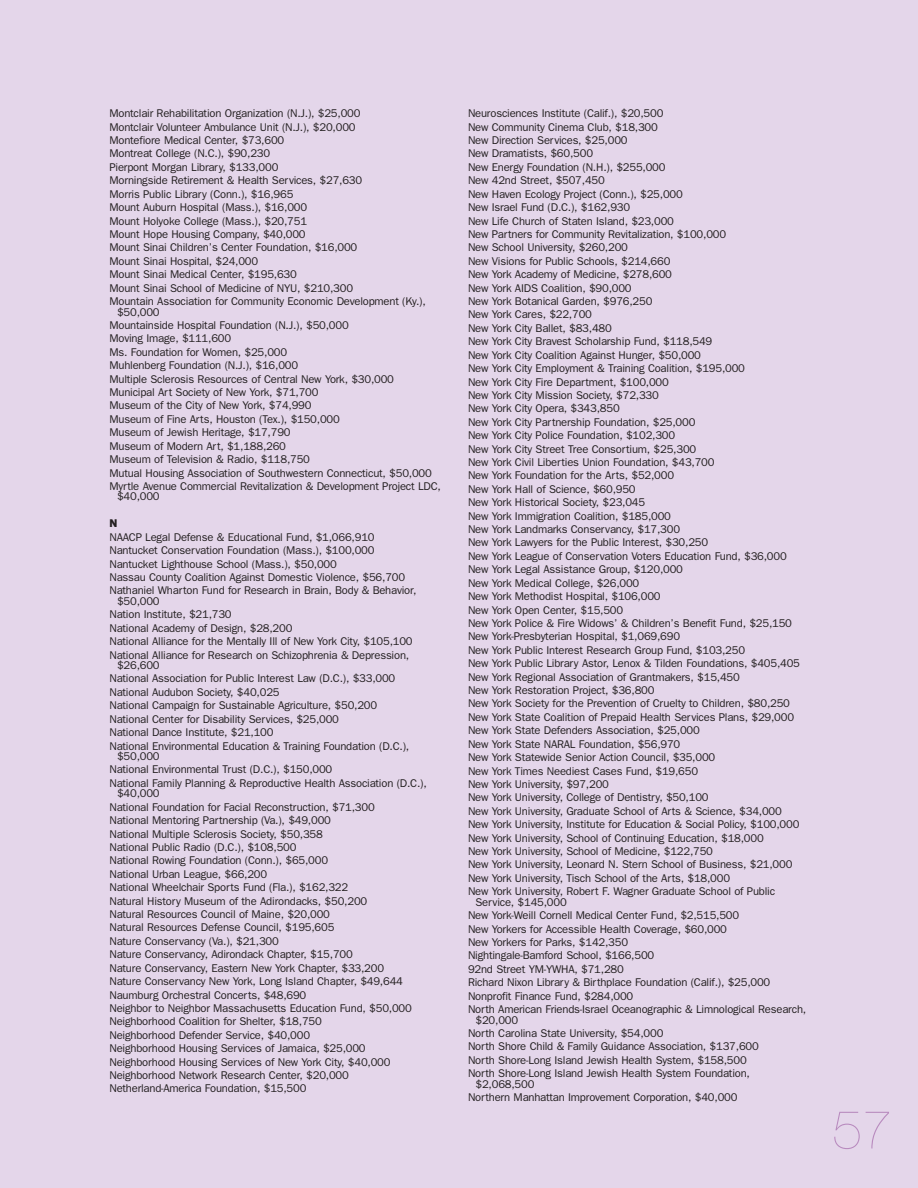
<style>
.page{position:relative;width:918px;height:1188px;background:#e4d6ea}
.page>*{position:absolute;margin:0;border:0;box-sizing:border-box;transform-origin:0 0}
.t1{font:200 54px "Helvetica Neue";color:#b88abe}
.t2{font:11.25px/13.4px "Franklin Gothic";letter-spacing:-.02em;color:#231f20}
.t3{font:800 11.25px "Franklin Gothic";color:#231f20}
</style>
<div class="page">
<p class="t2" style="left:110px;top:108px;width:318px">Montclair Rehabilitation Organization (N.J.), $25,000<br>Montclair Volunteer Ambulance Unit (N.J.), $20,000<br>Montefiore Medical Center, $73,600<br>Montreat College (N.C.), $90,230<br>Pierpont Morgan Library, $133,000<br>Morningside Retirement &amp; Health Services, $27,630<br>Morris Public Library (Conn.), $16,965<br>Mount Auburn Hospital (Mass.), $16,000<br>Mount Holyoke College (Mass.), $20,751<br>Mount Hope Housing Company, $40,000<br>Mount Sinai Children’s Center Foundation, $16,000<br>Mount Sinai Hospital, $24,000<br>Mount Sinai Medical Center, $195,630<br>Mount Sinai School of Medicine of NYU, $210,300<br>Mountain Association for Community Economic Development (Ky.),</p>
<p class="t2" style="left:110px;top:306px;width:333px;text-indent:8px">$50,000<br>Mountainside Hospital Foundation (N.J.), $50,000<br>Moving Image, $111,600<br>Ms. Foundation for Women, $25,000<br>Muhlenberg Foundation (N.J.), $16,000<br>Multiple Sclerosis Resources of Central New York, $30,000<br>Municipal Art Society of New York, $71,700<br>Museum of the City of New York, $74,990<br>Museum of Fine Arts, Houston (Tex.), $150,000<br>Museum of Jewish Heritage, $17,790<br>Museum of Modern Art, $1,188,260<br>Museum of Television &amp; Radio, $118,750<br>Mutual Housing Association of Southwestern Connecticut, $50,000<br>Myrtle Avenue Commercial Revitalization &amp; Development Project LDC,</p>
<p class="t2" style="left:117px;top:491px;width:44px">$40,000</p>
<p class="t3" style="left:110px;top:520px;width:9px">N</p>
<p class="t2" style="left:110px;top:531px;width:308px">NAACP Legal Defense &amp; Educational Fund, $1,066,910<br>Nantucket Conservation Foundation (Mass.), $100,000<br>Nantucket Lighthouse School (Mass.), $50,000<br>Nassau County Coalition Against Domestic Violence, $56,700<br>Nathaniel Wharton Fund for Research in Brain, Body &amp; Behavior,</p>
<p class="t2" style="left:110px;top:595px;width:305px;text-indent:8px">$50,000<br>Nation Institute, $21,730<br>National Academy of Design, $28,200<br>National Alliance for the Mentally Ill of New York City, $105,100<br>National Alliance for Research on Schizophrenia &amp; Depression,</p>
<p class="t2" style="left:110px;top:659px;width:301px;text-indent:8px">$26,600<br>National Association for Public Interest Law (D.C.), $33,000<br>National Audubon Society, $40,025<br>National Campaign for Sustainable Agriculture, $50,200<br>National Center for Disability Services, $25,000<br>National Dance Institute, $21,100<br>National Environmental Education &amp; Training Foundation (D.C.),</p>
<p class="t2" style="left:110px;top:750px;width:319px;text-indent:8px">$50,000<br>National Environmental Trust (D.C.), $150,000<br>National Family Planning &amp; Reproductive Health Association (D.C.),</p>
<p class="t2" style="left:110px;top:788px;width:304px;text-indent:8px">$40,000<br>National Foundation for Facial Reconstruction, $71,300<br>National Mentoring Partnership (Va.), $49,000<br>National Multiple Sclerosis Society, $50,358<br>National Public Radio (D.C.), $108,500<br>National Rowing Foundation (Conn.), $65,000<br>National Urban League, $66,200<br>National Wheelchair Sports Fund (Fla.), $162,322<br>Natural History Museum of the Adirondacks, $50,200<br>Natural Resources Council of Maine, $20,000<br>Natural Resources Defense Council, $195,605<br>Nature Conservancy (Va.), $21,300<br>Nature Conservancy, Adirondack Chapter, $15,700<br>Nature Conservancy, Eastern New York Chapter, $33,200<br>Nature Conservancy New York, Long Island Chapter, $49,644<br>Naumburg Orchestral Concerts, $48,690<br>Neighbor to Neighbor Massachusetts Education Fund, $50,000<br>Neighborhood Coalition for Shelter, $18,750<br>Neighborhood Defender Service, $40,000<br>Neighborhood Housing Services of Jamaica, $25,000<br>Neighborhood Housing Services of New York City, $40,000<br>Neighborhood Network Research Center, $20,000<br>Netherland-America Foundation, $15,500</p>
<p class="t2" style="left:468px;top:108px;width:334px">Neurosciences Institute (Calif.), $20,500<br>New Community Cinema Club, $18,300<br>New Direction Services, $25,000<br>New Dramatists, $60,500<br>New Energy Foundation (N.H.), $255,000<br>New 42nd Street, $507,450<br>New Haven Ecology Project (Conn.), $25,000<br>New Israel Fund (D.C.), $162,930<br>New Life Church of Staten Island, $23,000<br>New Partners for Community Revitalization, $100,000<br>New School University, $260,200<br>New Visions for Public Schools, $214,660<br>New York Academy of Medicine, $278,600<br>New York AIDS Coalition, $90,000<br>New York Botanical Garden, $976,250<br>New York Cares, $22,700<br>New York City Ballet, $83,480<br>New York City Bravest Scholarship Fund, $118,549<br>New York City Coalition Against Hunger, $50,000<br>New York City Employment &amp; Training Coalition, $195,000<br>New York City Fire Department, $100,000<br>New York City Mission Society, $72,330<br>New York City Opera, $343,850<br>New York City Partnership Foundation, $25,000<br>New York City Police Foundation, $102,300<br>New York City Street Tree Consortium, $25,300<br>New York Civil Liberties Union Foundation, $43,700<br>New York Foundation for the Arts, $52,000<br>New York Hall of Science, $60,950<br>New York Historical Society, $23,045<br>New York Immigration Coalition, $185,000<br>New York Landmarks Conservancy, $17,300<br>New York Lawyers for the Public Interest, $30,250<br>New York League of Conservation Voters Education Fund, $36,000<br>New York Legal Assistance Group, $120,000<br>New York Medical College, $26,000<br>New York Methodist Hospital, $106,000<br>New York Open Center, $15,500<br>New York Police &amp; Fire Widows’ &amp; Children’s Benefit Fund, $25,150<br>New York-Presbyterian Hospital, $1,069,690<br>New York Public Interest Research Group Fund, $103,250<br>New York Public Library Astor, Lenox &amp; Tilden Foundations, $405,405<br>New York Regional Association of Grantmakers, $15,450<br>New York Restoration Project, $36,800<br>New York Society for the Prevention of Cruelty to Children, $80,250<br>New York State Coalition of Prepaid Health Services Plans, $29,000<br>New York State Defenders Association, $25,000<br>New York State NARAL Foundation, $56,970<br>New York Statewide Senior Action Council, $35,000<br>New York Times Neediest Cases Fund, $19,650<br>New York University, $97,200<br>New York University, College of Dentistry, $50,100<br>New York University, Graduate School of Arts &amp; Science, $34,000<br>New York University, Institute for Education &amp; Social Policy, $100,000<br>New York University, School of Continuing Education, $18,000<br>New York University, School of Medicine, $122,750<br>New York University, Leonard N. Stern School of Business, $21,000<br>New York University, Tisch School of the Arts, $18,000<br>New York University, Robert F. Wagner Graduate School of Public</p>
<p class="t2" style="left:468px;top:896px;width:340px;text-indent:8px">Service, $145,000<br>New York-Weill Cornell Medical Center Fund, $2,515,500<br>New Yorkers for Accessible Health Coverage, $60,000<br>New Yorkers for Parks, $142,350<br>Nightingale-Bamford School, $166,500<br>92nd Street YM-YWHA, $71,280<br>Richard Nixon Library &amp; Birthplace Foundation (Calif.), $25,000<br>Nonprofit Finance Fund, $284,000<br>North American Friends-Israel Oceanographic &amp; Limnological Research,</p>
<p class="t2" style="left:468px;top:1014px;width:292px;text-indent:8px">$20,000<br>North Carolina State University, $54,000<br>North Shore Child &amp; Family Guidance Association, $137,600<br>North Shore-Long Island Jewish Health System, $158,500<br>North Shore-Long Island Jewish Health System Foundation,</p>
<p class="t2" style="left:468px;top:1078px;width:271px;text-indent:8px">$2,068,500<br>Northern Manhattan Improvement Corporation, $40,000</p>
<h1 class="t1" style="left:832px;top:1110px;width:62px">57</h1>
</div>
